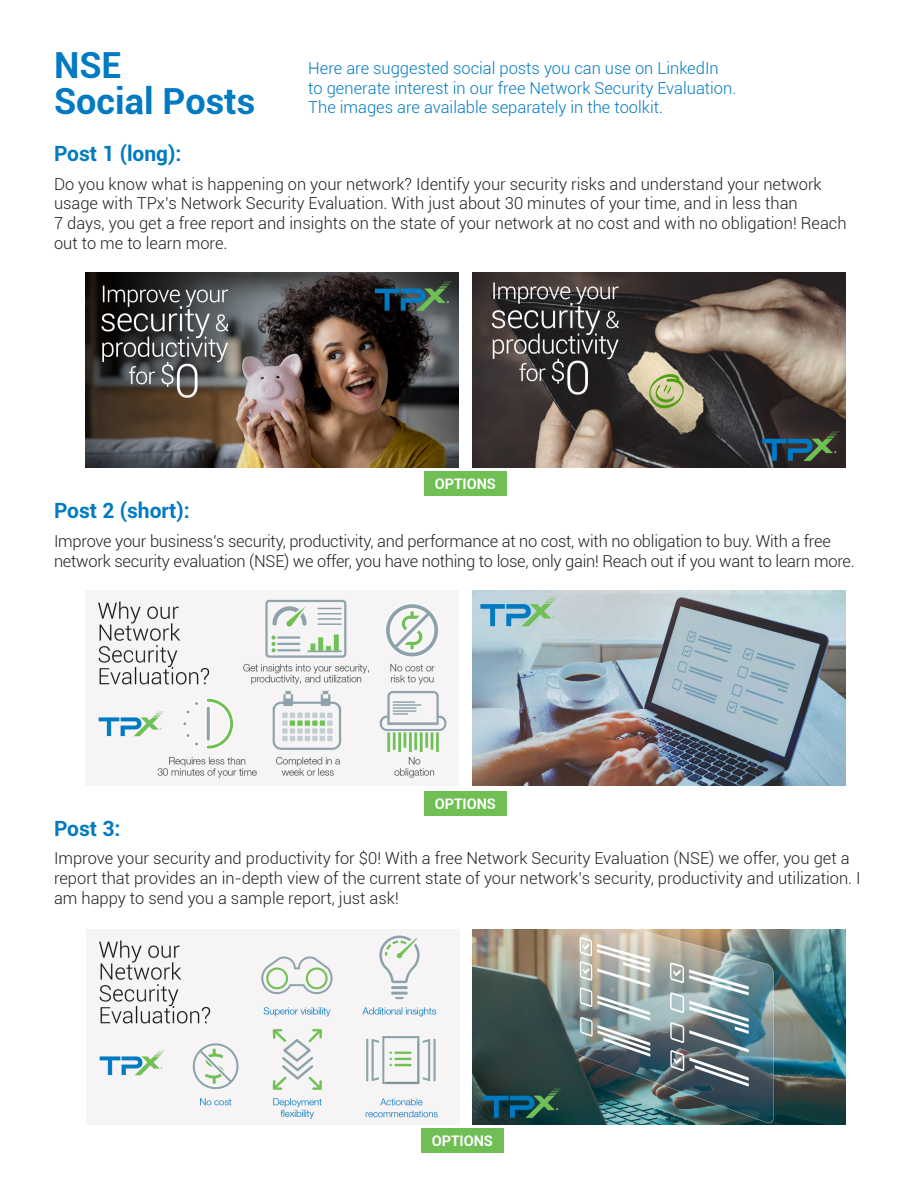
<style>
.page{position:relative;width:918px;height:1188px;background:#fff}
.page>*{position:absolute;margin:0;border:0;box-sizing:border-box;transform-origin:0 0}
.t1{font:700 36px/36px "Roboto";color:#007ac2}
.t2{font:700 21px "Roboto";color:#007ac2}
.t3{font:300 16.5px/19.8px "Roboto";color:#231f20}
.t4{font:300 16.5px/19.8px "Roboto";color:#007ac2}
.t5{font:700 14.55px "Roboto";color:#fff}
</style>
<div class="page">
<img style="left:86px;top:272px;width:373px;height:195px">
<img style="left:86px;top:590px;width:373px;height:195px">
<img style="left:86px;top:929px;width:373px;height:195px">
<img style="left:472px;top:272px;width:373px;height:195px">
<img style="left:472px;top:590px;width:373px;height:195px">
<img style="left:473px;top:929px;width:373px;height:195px">
<div style="left:424px;top:472px;width:83px;height:24px;background:#6fbf54"></div>
<div style="left:424px;top:791px;width:83px;height:25px;background:#6fbf54"></div>
<div style="left:421px;top:1129px;width:83px;height:24px;background:#6fbf54"></div>
<p class="t1" style="left:54px;top:46px;width:203px">NSE<br>Social Posts</p>
<p class="t4" style="left:308px;top:58px;width:430px">Here are suggested social posts you can use on LinkedIn to generate interest in our free Network Security Evaluation.<br>The images are available separately in the toolkit.</p>
<p class="t2" style="left:54px;top:139px;width:129px">Post 1 (long):</p>
<p class="t3" style="left:54px;top:173px;width:794px">Do you know what is happening on your network? Identify your security risks and understand your network usage with TPx’s Network Security Evaluation. With just about 30 minutes of your time, and in less than<br>7 days, you get a free report and insights on the state of your network at no cost and with no obligation! Reach out to me to learn more.</p>
<p class="t5" style="left:435px;top:474px;width:63px">OPTIONS</p>
<p class="t2" style="left:54px;top:496px;width:137px">Post 2 (short):</p>
<p class="t3" style="left:54px;top:530px;width:802px">Improve your business’s security, productivity, and performance at no cost, with no obligation to buy. With a free network security evaluation (NSE) we offer, you have nothing to lose, only gain! Reach out if you want to learn more.</p>
<p class="t5" style="left:435px;top:793px;width:63px">OPTIONS</p>
<p class="t2" style="left:54px;top:814px;width:68px">Post 3:</p>
<p class="t3" style="left:54px;top:848px;width:808px">Improve your security and productivity for $0! With a free Network Security Evaluation (NSE) we offer, you get a report that provides an in-depth view of the current state of your network’s security, productivity and utilization. I am happy to send you a sample report, just ask!</p>
<p class="t5" style="left:432px;top:1131px;width:63px">OPTIONS</p>
</div>
